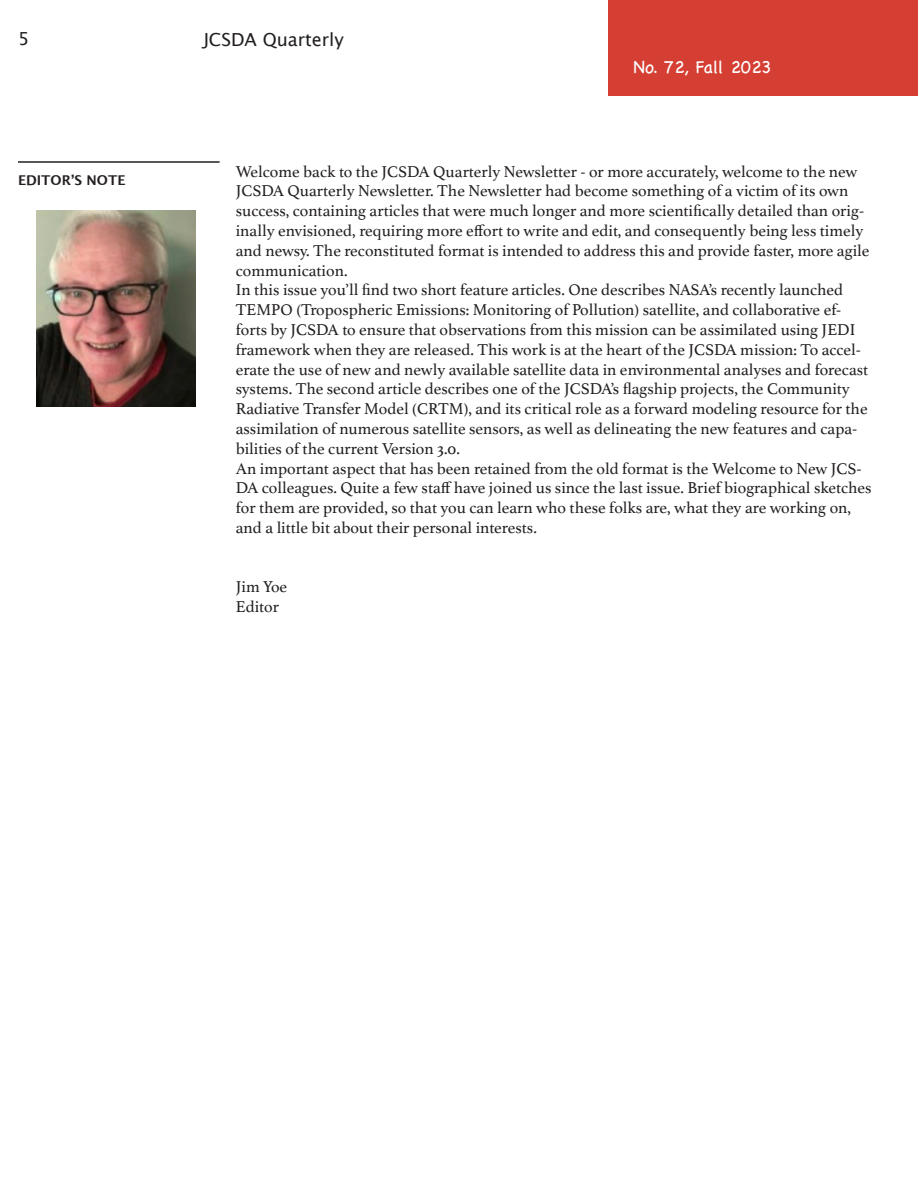
<style>
.page{position:relative;width:918px;height:1188px;background:#fff}
.page>*{position:absolute;margin:0;border:0;box-sizing:border-box;transform-origin:0 0}
.t1{font:18px "Lucida Grande";color:#231f20}
.t2{font:18px "Chalkboard";letter-spacing:-.005em;color:#fff}
.t3{font:16.5px/19.8px "Athelas";color:#231f20}
.t4{font:700 13.5px "Lucida Grande";color:#231f20}
</style>
<div class="page">
<div style="left:608px;top:0;width:310px;height:96px;background:#d53f33"></div>
<hr style="left:18px;top:161px;width:202px;height:2px;background:#231f20">
<img style="left:36px;top:211px;width:160px;height:196px">
<p class="t1" style="left:18px;top:28px;width:13px">5</p>
<p class="t1" style="left:203px;top:30px;width:142px">JCSDA Quarterly</p>
<p class="t2" style="left:634px;top:57px;width:139px">No. 72, Fall 2023</p>
<p class="t4" style="left:18px;top:169px;width:109px">EDITOR’S NOTE</p>
<p class="t3" style="left:236px;top:161px;width:635px">Welcome back to the JCSDA Quarterly Newsletter - or more accurately, welcome to the new JCSDA Quarterly Newsletter. The Newsletter had become something of a victim of its own success, containing articles that were much longer and more scientifically detailed than orig&shy;inally envisioned, requiring more effort to write and edit, and consequently being less timely and newsy. The reconstituted format is intended to address this and provide faster, more agile communication.</p>
<p class="t3" style="left:236px;top:280px;width:634px">In this issue you’ll find two short feature articles. One describes NASA’s recently launched TEMPO (Tropospheric Emissions: Monitoring of Pollution) satellite, and collaborative ef&shy;forts by JCSDA to ensure that observations from this mission can be assimilated using JEDI framework when they are released. This work is at the heart of the JCSDA mission: To accel&shy;erate the use of new and newly available satellite data in environmental analyses and forecast systems. The second article describes one of the JCSDA’s flagship projects, the Community Radiative Transfer Model (CRTM), and its critical role as a forward modeling resource for the assimilation of numerous satellite sensors, as well as delineating the new features and capa&shy;bilities of the current Version 3.0.</p>
<p class="t3" style="left:236px;top:458px;width:637px">An important aspect that has been retained from the old format is the Welcome to New JCS-DA colleagues. Quite a few staff have joined us since the last issue. Brief biographical sketches for them are provided, so that you can learn who these folks are, what they are working on, and a little bit about their personal interests.</p>
<p class="t3" style="left:236px;top:577px;width:53px">Jim Yoe</p>
<p class="t3" style="left:236px;top:596px;width:45px">Editor</p>
</div>
